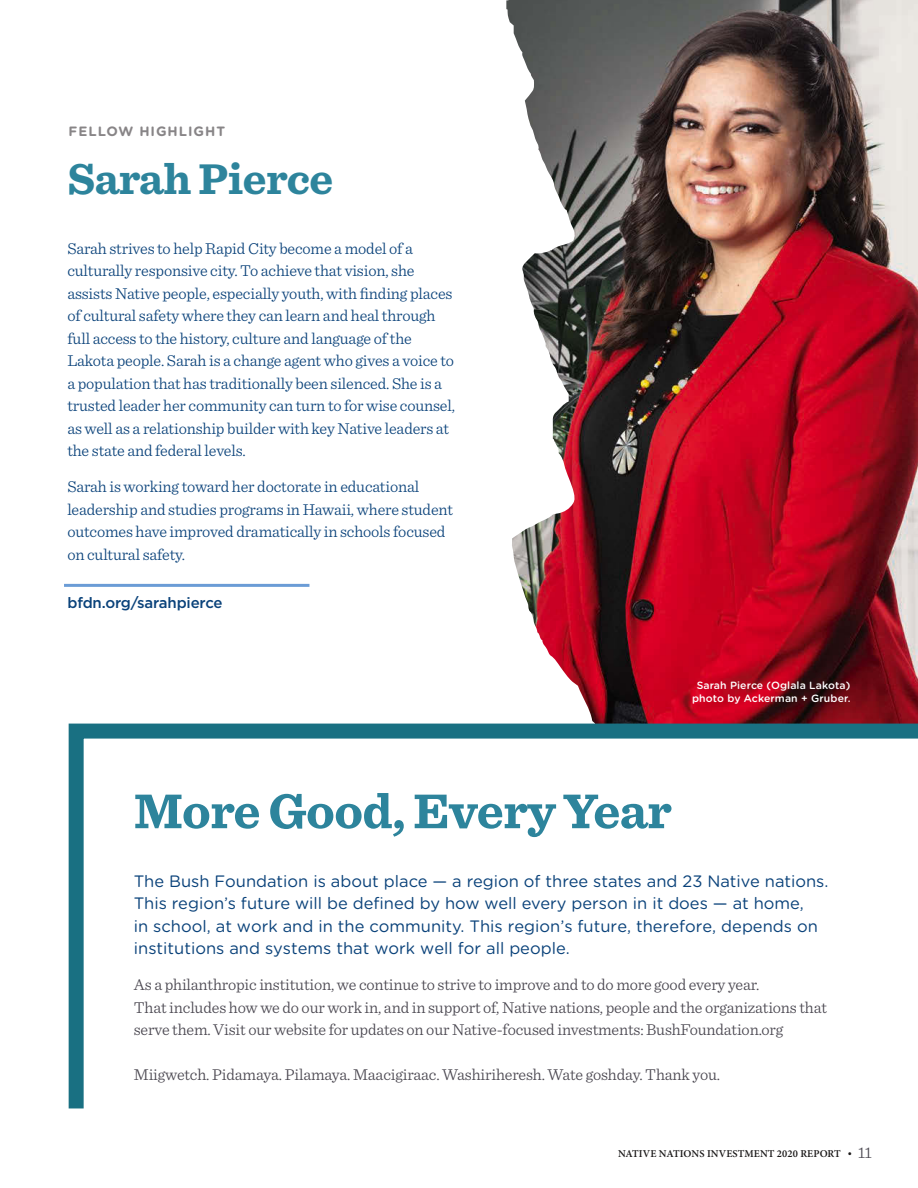
<style>
.page{position:relative;width:918px;height:1188px;background:#fff}
.page>*{position:absolute;margin:0;border:0;box-sizing:border-box;transform-origin:0 0}
.t1{font:700 51px "Sentinel";letter-spacing:-.01em;color:#2d849c}
.t2{font:700 45px "Sentinel";letter-spacing:-.01em;color:#2d849c}
.t3{font:300 16.5px/22.5px "Sentinel";letter-spacing:-.01em;color:#0a427a}
.t4{font:300 16.5px/22.5px "Sentinel";letter-spacing:-.01em;color:#48454e}
.t5{font:16.5px/22.5px "Gotham Rounded";color:#0a427a}
.t6{font:500 15px "Gotham";letter-spacing:-.01em;color:#0a427a}
.t7{font:700 13.5px "Gotham Rounded";letter-spacing:.07em;color:#888587}
.t8{font:500 10.5px/12.6px "Gotham Rounded";letter-spacing:.01em;color:#fff;text-align:center}
.t9{font:600 10.5px "Minion Pro";letter-spacing:.01em;color:#1a1818}
.s1{font-family:"Sentinel";font-weight:300;font-size:16.5px;color:#48454e}
</style>
<div class="page">
<img style="left:506px;top:0;width:412px;height:716px">
<hr style="left:64px;top:584px;width:245px;height:3px;background:#6b9cd6">
<svg style="left:68px;top:716px;width:850px;height:393px"></svg>
<p class="t7" style="left:69px;top:121px;width:158px">FELLOW HIGHLIGHT</p>
<h2 class="t2" style="left:67px;top:144px;width:267px">Sarah Pierce</h2>
<p class="t3" style="left:67px;top:236px;width:389px">Sarah strives to help Rapid City become a model of a culturally responsive city. To achieve that vision, she assists Native people, especially youth, with finding places of cultural safety where they can learn and heal through full access to the history, culture and language of the Lakota people. Sarah is a change agent who gives a voice to a population that has traditionally been silenced. She is a trusted leader her community can turn to for wise counsel, as well as a relationship builder with key Native leaders at the state and federal levels.</p>
<p class="t3" style="left:67px;top:474px;width:387px">Sarah is working toward her doctorate in educational leadership and studies programs in Hawaii, where student outcomes have improved dramatically in schools focused on cultural safety.</p>
<p class="t6" style="left:68px;top:593px;width:157px">bfdn.org/sarahpierce</p>
<p class="t8" style="left:692px;top:679px;width:160px">Sarah Pierce (Oglala Lakota) photo by Ackerman + Gruber.</p>
<h1 class="t1" style="left:134px;top:771px;width:539px">More Good, Every Year</h1>
<p class="t5" style="left:134px;top:869px;width:696px">The Bush Foundation is about place — a region of three states and 23 Native nations.<br>This region’s future will be defined by how well every person in it does — at home,<br>in school, at work and in the community. This region’s future, therefore, depends on institutions and systems that work well for all people.</p>
<p class="t4" style="left:134px;top:972px;width:695px">As a philanthropic institution, we continue to strive to improve and to do more good every year.<br>That includes how we do our work in, and in support of, Native nations, people and the organizations that serve them. Visit our website for updates on our Native-focused investments: BushFoundation.org</p>
<p class="t4" style="left:134px;top:1062px;width:588px">Miigwetch. Pidamaya. Pilamaya. Maacigiraac. Washiriheresh. Wate goshday. Thank you.</p>
<p class="t9" style="left:618px;top:1146px;width:255px">NATIVE NATIONS INVESTMENT 2020 REPORT • <span class="s1">11</span></p>
</div>
